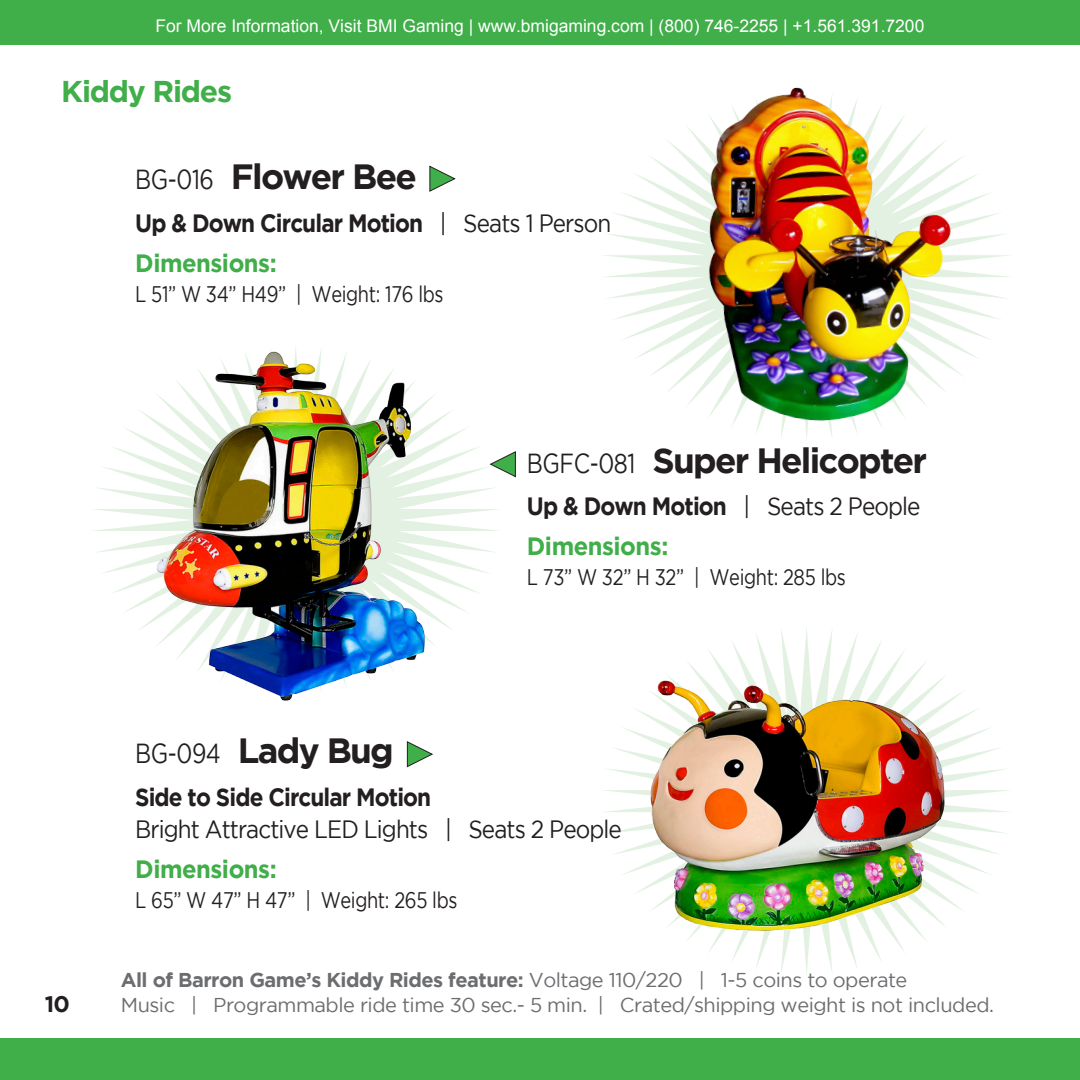
<style>
.page{position:relative;width:1080px;height:1080px;background:#fff}
.page>*{position:absolute;margin:0;border:0;box-sizing:border-box;transform-origin:0 0}
.t1{font:700 35px "Gotham";letter-spacing:-.05em;color:#231f20}
.t2{font:700 30px "Gotham";letter-spacing:-.04em;color:#40ae49}
.t3{font:25px/32.5px "Gotham";letter-spacing:-.04em;color:#231f20;scale:.9 1}
.t4{font:700 25px "Gotham";letter-spacing:-.04em;color:#231f20;scale:.9 1}
.t5{font:700 25px "Gotham";letter-spacing:-.02em;color:#40ae49;scale:.95 1}
.t6{font:22.5px "Gotham";letter-spacing:-.02em;color:#231f20;scale:.81 1}
.t7{font:700 22.5px "Gotham";color:#231f20}
.t8{font:20px/25px "Gotham";letter-spacing:-.025em;color:#6c6d70}
.t9{font:17.5px "Arial";color:#fff}
.s1{font-weight:400;font-size:27.5px}
.s2{font-weight:400}
.s3{font-weight:700}
</style>
<div class="page">
<svg style="left:93px;top:394px;width:406px;height:252px"></svg>
<svg style="left:604px;top:140px;width:406px;height:252px"></svg>
<svg style="left:604px;top:628px;width:406px;height:346px"></svg>
<svg style="left:407px;top:741px;width:26px;height:27px"></svg>
<svg style="left:429px;top:165px;width:26px;height:27px"></svg>
<svg style="left:490px;top:451px;width:26px;height:27px"></svg>
<img style="left:152px;top:347px;width:276px;height:354px">
<img style="left:668px;top:87px;width:294px;height:352px">
<img style="left:618px;top:656px;width:344px;height:301px">
<div style="left:0;top:1038px;width:1080px;height:42px;background:#40ae49"></div>
<div style="left:0;top:0;width:1080px;height:45px;background:#40ae49"></div>
<p class="t9" style="left:156px;top:15px;width:770px">For More Information, Visit BMI Gaming | www.bmigaming.com | (800) 746-2255 | +1.561.391.7200</p>
<p class="t2" style="left:61px;top:74px;width:172px">Kiddy Rides</p>
<p class="t1" style="left:135px;top:157px;width:283px"><span class="s1">BG-016</span> Flower Bee</p>
<p class="t4" style="left:135px;top:208px;width:530px">Up &amp; Down Circular Motion <span class="s2">| Seats 1 Person</span></p>
<p class="t5" style="left:135px;top:248px;width:150px">Dimensions:</p>
<p class="t6" style="left:135px;top:281px;width:382px">L 51” W 34” H49” | Weight: 176 lbs</p>
<p class="t1" style="left:527px;top:440px;width:402px"><span class="s1">BGFC-081</span> Super Helicopter</p>
<p class="t4" style="left:527px;top:492px;width:439px">Up &amp; Down Motion <span class="s2">| Seats 2 People</span></p>
<p class="t5" style="left:527px;top:532px;width:150px">Dimensions:</p>
<p class="t6" style="left:527px;top:565px;width:395px">L 73” W 32” H 32” | Weight: 285 lbs</p>
<p class="t7" style="left:45px;top:991px;width:27px">10</p>
<p class="t1" style="left:135px;top:731px;width:260px"><span class="s1">BG-094</span> Lady Bug</p>
<p class="t3" style="left:135px;top:780px;width:542px"><span class="s3">Side to Side Circular Motion<br></span>Bright Attractive LED Lights | Seats 2 People</p>
<p class="t5" style="left:135px;top:855px;width:150px">Dimensions:</p>
<p class="t6" style="left:135px;top:888px;width:399px">L 65” W 47” H 47” | Weight: 265 lbs</p>
<p class="t8" style="left:121px;top:967px;width:875px"><span class="s3">All of Barron Game’s Kiddy Rides feature:</span> Voltage 110/220 | 1-5 coins to operate<br>Music | Programmable ride time 30 sec.- 5 min. | Crated/shipping weight is not included.</p>
</div>
